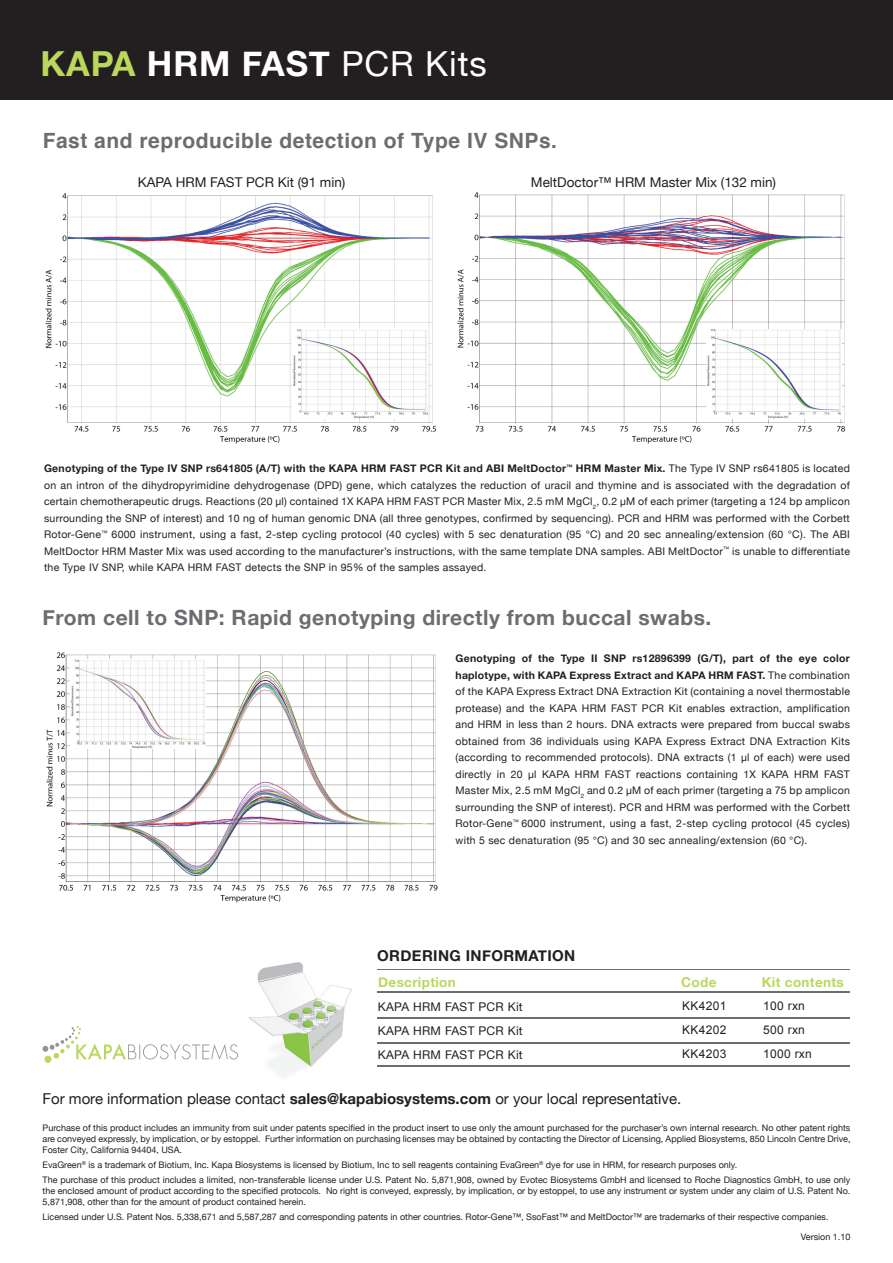
<style>
.page{position:relative;width:893px;height:1263px;background:#fff}
.page>*{position:absolute;margin:0;border:0;box-sizing:border-box;transform-origin:0 0}
.t1{font:700 34.5px "Helvetica Neue";letter-spacing:.025em;color:#fff}
.t2{font:700 21px "Helvetica Neue";letter-spacing:.025em;color:#6c6d70}
.t3{font:700 21px "Helvetica";letter-spacing:.025em;color:#6c6d70}
.t4{font:15px "Helvetica Neue";color:#231f20}
.t5{font:700 15px "Helvetica Neue";letter-spacing:.025em;color:#231f20}
.t6{font:13.5px "Helvetica Neue";color:#231f20}
.t7{font:700 13.5px "Helvetica Neue";letter-spacing:.025em;color:#bbd75e}
.t8{font:12px/24px "Helvetica Neue";letter-spacing:.025em;color:#231f20;text-align:justify}
.t9{font:12px "Arial";letter-spacing:.025em;color:#231f20}
.t10{font:10.5px/16.5px "Helvetica Neue";letter-spacing:.025em;color:#231f20;text-align:justify}
.t11{font:9px/10.8px "Helvetica Neue";color:#231f20}
.s1{color:#bbd75e}
.s2{font-weight:400}
.s3{font-weight:700}
</style>
<div class="page">
<div style="left:0;top:0;width:893px;height:100px;background:#231f20"></div>
<img style="left:238px;top:962px;width:114px;height:114px">
<img style="left:46px;top:652px;width:392px;height:251px">
<hr style="left:378px;top:992px;width:472px;height:1px;background:#6c6d70">
<hr style="left:378px;top:1017px;width:472px;height:1px;background:#6c6d70">
<hr style="left:378px;top:1042px;width:472px;height:1px;background:#6c6d70">
<hr style="left:378px;top:968px;width:472px;height:1px;background:#6c6d70">
<hr style="left:378px;top:1065px;width:472px;height:2px;background:#6c6d70">
<div style="left:44px;top:1056px;width:7px;height:7px;background:#bbd75e;border-radius:50%"></div>
<svg style="left:43px;top:1026px;width:195px;height:34px"></svg>
<img style="left:45px;top:193px;width:391px;height:251px">
<img style="left:457px;top:192px;width:388px;height:252px">
<img style="left:292px;top:329px;width:135px;height:90px">
<img style="left:707px;top:329px;width:135px;height:90px">
<img style="left:70px;top:659px;width:135px;height:90px">
<h1 class="t1" style="left:40px;top:42px;width:448px"><span class="s1">KAPA</span> HRM FAST <span class="s2">PCR Kits</span></h1>
<h2 class="t3" style="left:43px;top:123px;width:516px">Fast and reproducible detection of Type IV SNPs.</h2>
<p class="t6" style="left:138px;top:174px;width:209px">KAPA HRM FAST PCR Kit (91 min)</p>
<p class="t6" style="left:531px;top:174px;width:247px">MeltDoctor™ HRM Master Mix (132 min)</p>
<p class="t10" style="left:44px;top:460px;width:807px"><span class="s3">Genotyping of the Type IV SNP rs641805 (A/T) with the KAPA HRM FAST PCR Kit and ABI MeltDoctor</span><sup>™</sup> <span class="s3">HRM Master Mix.</span> The Type IV SNP rs641805 is located on an intron of the dihydropyrimidine dehydrogenase (DPD) gene, which catalyzes the reduction of uracil and thymine and is associated with the degradation of certain chemotherapeutic drugs. Reactions (20 µl) contained 1X KAPA HRM FAST PCR Master Mix, 2.5 mM MgCl<sub>2</sub>, 0.2 µM of each primer (targeting a 124 bp amplicon surrounding the SNP of interest) and 10 ng of human genomic DNA (all three genotypes, confirmed by sequencing). PCR and HRM was performed with the Corbett Rotor-Gene<sup>™</sup> 6000 instrument, using a fast, 2-step cycling protocol (40 cycles) with 5 sec denaturation (95 °C) and 20 sec annealing/extension (60 °C). The ABI MeltDoctor HRM Master Mix was used according to the manufacturer’s instructions, with the same template DNA samples. ABI MeltDoctor<sup>™</sup> is unable to differentiate the Type IV SNP, while KAPA HRM FAST detects the SNP in 95% of the samples assayed.</p>
<h2 class="t2" style="left:43px;top:604px;width:670px">From cell to SNP: Rapid genotyping directly from buccal swabs.</h2>
<p class="t10" style="left:455px;top:650px;width:396px"><span class="s3">Genotyping of the Type II SNP rs12896399 (G/T), part of the eye color haplotype, with KAPA Express Extract and KAPA HRM FAST.</span> The combination of the KAPA Express Extract DNA Extraction Kit (containing a novel thermostable protease) and the KAPA HRM FAST PCR Kit enables extraction, amplification and HRM in less than 2 hours. DNA extracts were prepared from buccal swabs obtained from 36 individuals using KAPA Express Extract DNA Extraction Kits (according to recommended protocols). DNA extracts (1 µl of each) were used directly in 20 µl KAPA HRM FAST reactions containing 1X KAPA HRM FAST Master Mix, 2.5 mM MgCl<sub>2</sub> and 0.2 µM of each primer (targeting a 75 bp amplicon surrounding the SNP of interest). PCR and HRM was performed with the Corbett Rotor-Gene<sup>™</sup> 6000 instrument, using a fast, 2-step cycling protocol (45 cycles) with 5 sec denaturation (95 °C) and 30 sec annealing/extension (60 °C).</p>
<h3 class="t5" style="left:377px;top:946px;width:200px">ORDERING INFORMATION</h3>
<p class="t7" style="left:378px;top:973px;width:79px">Description</p>
<p class="t7" style="left:681px;top:973px;width:37px">Code</p>
<p class="t7" style="left:762px;top:973px;width:83px">Kit contents</p>
<p class="t8" style="left:378px;top:994px;width:146px">KAPA HRM FAST PCR Kit KAPA HRM FAST PCR Kit KAPA HRM FAST PCR Kit</p>
<p class="t9" style="left:682px;top:998px;width:46px">KK4201</p>
<p class="t9" style="left:763px;top:998px;width:43px">100 rxn</p>
<p class="t9" style="left:682px;top:1022px;width:46px">KK4202</p>
<p class="t9" style="left:763px;top:1022px;width:43px">500 rxn</p>
<p class="t9" style="left:682px;top:1046px;width:46px">KK4203</p>
<p class="t9" style="left:763px;top:1046px;width:50px">1000 rxn</p>
<h3 class="t4" style="left:43px;top:1090px;width:640px">For more information please contact <span class="s3">sales@kapabiosystems.com</span> or your local representative.</h3>
<p class="t11" style="left:43px;top:1122px;width:809px;text-align:justify">Purchase of this product includes an immunity from suit under patents specified in the product insert to use only the amount purchased for the purchaser’s own internal research. No other patent rights are conveyed expressly, by implication, or by estoppel. Further information on purchasing licenses may be obtained by contacting the Director of Licensing, Applied Biosystems, 850 Lincoln Centre Drive, Foster City, California 94404, USA.</p>
<p class="t11" style="left:43px;top:1157px;width:809px;line-height:15px">EvaGreen<sup>®</sup> is a trademark of Biotium, Inc. Kapa Biosystems is licensed by Biotium, Inc to sell reagents containing EvaGreen<sup>®</sup> dye for use in HRM, for research purposes only.<br>The purchase of this product includes a limited, non-transferable license under U.S. Patent No. 5,871,908, owned by Evotec Biosystems GmbH and licensed to Roche Diagnostics GmbH, to use only</p>
<p class="t11" style="left:43px;top:1185px;width:809px">the enclosed amount of product according to the specified protocols. No right is conveyed, expressly, by implication, or by estoppel, to use any instrument or system under any claim of U.S. Patent No.<br>5,871,908, other than for the amount of product contained herein.</p>
<p class="t11" style="left:43px;top:1211px;width:787px">Licensed under U.S. Patent Nos. 5,338,671 and 5,587,287 and corresponding patents in other countries. Rotor-Gene™, SsoFast™ and MeltDoctor™ are trademarks of their respective companies.</p>
<p class="t11" style="left:801px;top:1231px;width:51px">Version 1.10</p>
</div>
